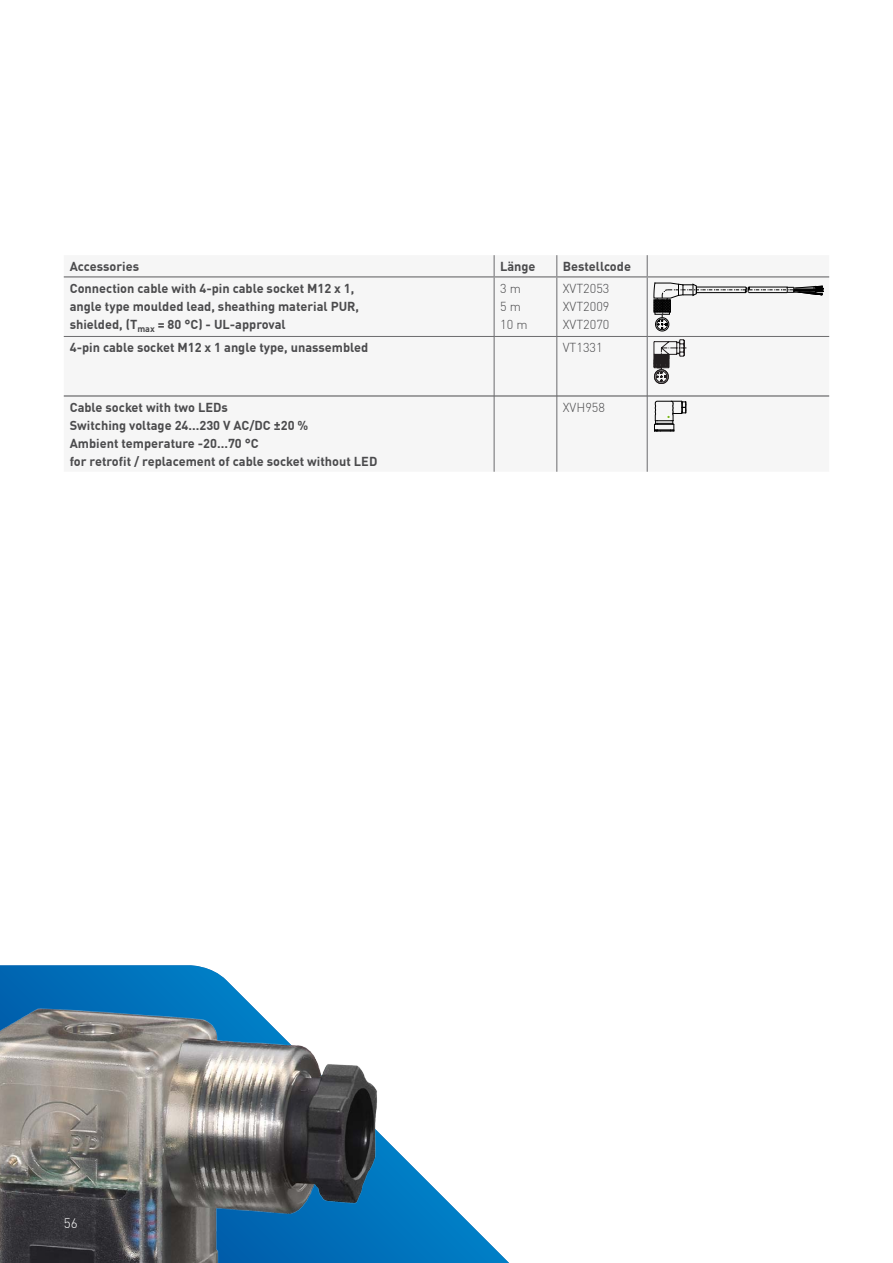
<style>
.page{position:relative;width:893px;height:1263px;background:#fff}
.page>*{position:absolute;margin:0;border:0;box-sizing:border-box;transform-origin:0 0}
.t1{font:300 13.5px "DIN Offc";color:#fff}
.t2{font:700 12.75px/18px "DIN Offc";color:#4b4b4d}
.t3{font:300 12.75px/18px "DIN Offc";color:#4b4b4d}
</style>
<div class="page">
<svg style="left:447px;top:1201px;width:62px;height:62px"></svg>
<div style="left:64px;top:255px;width:765px;height:217px;background:#f6f6f6"></div>
<svg style="left:494px;top:255px;width:1px;height:21px"></svg>
<svg style="left:557px;top:255px;width:1px;height:21px"></svg>
<svg style="left:647px;top:255px;width:1px;height:21px"></svg>
<hr style="left:494px;top:277px;width:1px;height:59px;background:#6b6b6d">
<hr style="left:557px;top:277px;width:1px;height:59px;background:#6b6b6d">
<hr style="left:647px;top:277px;width:1px;height:59px;background:#6b6b6d">
<hr style="left:64px;top:336px;width:430px;height:1px;background:#6b6b6d">
<hr style="left:494px;top:336px;width:63px;height:1px;background:#6b6b6d">
<hr style="left:494px;top:337px;width:1px;height:59px;background:#6b6b6d">
<hr style="left:557px;top:336px;width:90px;height:1px;background:#6b6b6d">
<hr style="left:557px;top:337px;width:1px;height:59px;background:#6b6b6d">
<hr style="left:647px;top:336px;width:182px;height:1px;background:#6b6b6d">
<hr style="left:647px;top:337px;width:1px;height:59px;background:#6b6b6d">
<hr style="left:494px;top:396px;width:1px;height:76px;background:#6b6b6d">
<hr style="left:557px;top:396px;width:1px;height:76px;background:#6b6b6d">
<hr style="left:647px;top:396px;width:1px;height:76px;background:#6b6b6d">
<hr style="left:64px;top:276px;width:430px;height:1px;background:#6b6b6d">
<hr style="left:494px;top:276px;width:63px;height:1px;background:#6b6b6d">
<hr style="left:557px;top:276px;width:90px;height:1px;background:#6b6b6d">
<hr style="left:647px;top:276px;width:182px;height:1px;background:#6b6b6d">
<hr style="left:64px;top:396px;width:430px;height:1px;background:#4b4b4d">
<hr style="left:494px;top:396px;width:63px;height:1px;background:#4b4b4d">
<hr style="left:557px;top:396px;width:90px;height:1px;background:#4b4b4d">
<hr style="left:647px;top:396px;width:182px;height:1px;background:#4b4b4d">
<svg style="left:654px;top:283px;width:173px;height:48px"></svg>
<svg style="left:654px;top:339px;width:33px;height:45px"></svg>
<img style="left:0;top:965px;width:447px;height:298px">
<svg style="left:654px;top:401px;width:33px;height:31px"></svg>
<p class="t2" style="left:70px;top:257px;width:71px">Accessories</p>
<p class="t2" style="left:500px;top:257px;width:37px">Länge</p>
<p class="t2" style="left:563px;top:257px;width:70px">Bestellcode</p>
<p class="t2" style="left:70px;top:278px;width:291px">Connection cable with 4-pin cable socket M12 x 1, angle type moulded lead, sheathing material PUR, shielded, (T<sub>max</sub> = 80 °C) - UL-approval</p>
<p class="t3" style="left:500px;top:279px;width:29px">3 m<br>5 m<br>10 m</p>
<p class="t3" style="left:563px;top:279px;width:48px;text-align:justify">XVT2053<br>XVT2009<br>XVT2070</p>
<p class="t2" style="left:70px;top:338px;width:300px">4-pin cable socket M12 x 1 angle type, unassembled</p>
<p class="t3" style="left:563px;top:338px;width:41px">VT1331</p>
<p class="t2" style="left:70px;top:398px;width:309px">Cable socket with two LEDs<br>Switching voltage 24...230 V AC/DC ±20 %<br>Ambient temperature -20...70 °C<br>for retrofit / replacement of cable socket without LED</p>
<p class="t3" style="left:563px;top:398px;width:44px">XVH958</p>
<p class="t1" style="left:64px;top:1214px;width:15px">56</p>
</div>
